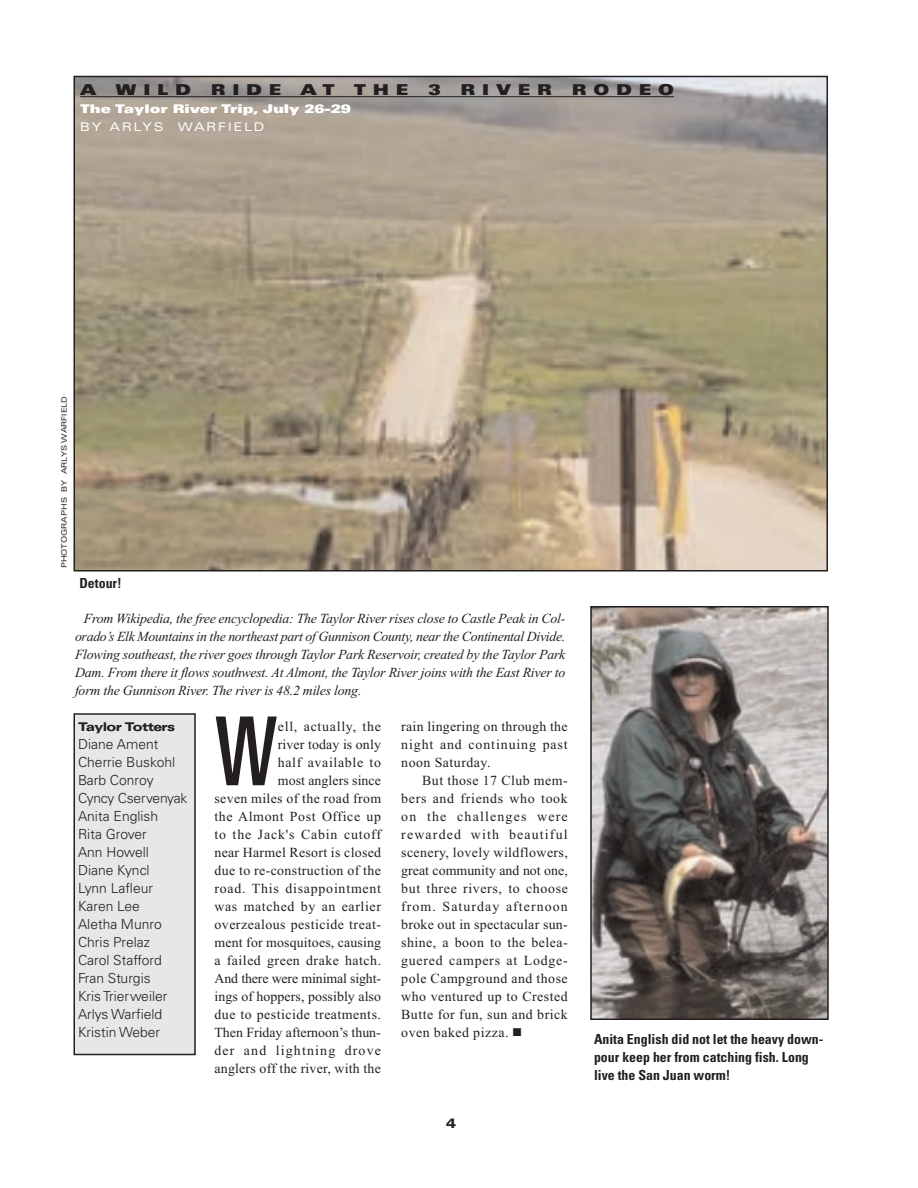
<style>
.page{position:relative;width:918px;height:1188px;background:#fff}
.page>*{position:absolute;margin:0;border:0;box-sizing:border-box;transform-origin:0 0}
.t1{font:ultra-condensed 95.25px "Univers";color:#231f20}
.t2{font:900 expanded 15px "Univers";letter-spacing:.45em;color:#231f20}
.t3{font:13.8px/18px "Times New Roman";letter-spacing:.035em;color:#231f20;text-align:justify}
.t4{font:italic 13.8px/18px "Times New Roman";letter-spacing:-.015em;color:#231f20;text-align:justify}
.t5{font:300 13.8px/18px "Univers";color:#231f20}
.t6{font:700 condensed 13.8px/18px "Univers";color:#231f20}
.t7{font:900 expanded 13.5px "Univers";color:#231f20}
.t8{font:900 expanded 12px "Univers";letter-spacing:-.005em;color:#fff}
.t9{font:expanded 12px "Univers";letter-spacing:.15em;color:#fff}
.t10{font:900 expanded 12px "Univers";letter-spacing:-.05em;color:#231f20}
.t11{font:expanded 7.5px "Univers";color:#231f20}
</style>
<div class="page">
<div style="left:75px;top:715px;width:119px;height:339px;background:#e6e7e9"></div>
<div style="left:74px;top:713px;width:122px;height:342px;border:2px solid #231f20"></div>
<img style="left:593px;top:609px;width:233px;height:408px">
<div style="left:590px;top:606px;width:239px;height:414px;border:2px solid #231f20"></div>
<img style="left:77px;top:79px;width:748px;height:490px">
<hr style="left:80px;top:96px;width:36px;height:1px;background:#231f20">
<hr style="left:116px;top:96px;width:185px;height:1px;background:#231f20">
<svg style="left:301px;top:96px;width:22px;height:1px"></svg>
<hr style="left:323px;top:96px;width:32px;height:1px;background:#231f20">
<hr style="left:354px;top:96px;width:320px;height:1px;background:#231f20">
<p class="t2" style="left:80px;top:81px;width:18px">A</p>
<p class="t2" style="left:116px;top:81px;width:77px">WILD</p>
<p class="t2" style="left:211px;top:81px;width:72px">RIDE</p>
<p class="t2" style="left:301px;top:81px;width:36px">A T</p>
<p class="t2" style="left:354px;top:81px;width:56px">THE</p>
<p class="t2" style="left:428px;top:81px;width:14px">3</p>
<p class="t2" style="left:461px;top:81px;width:93px">RIVER</p>
<p class="t2" style="left:572px;top:81px;width:104px">RODEO</p>
<p class="t8" style="left:80px;top:102px;width:272px">The Taylor River Trip, July 26-29</p>
<p class="t9" style="left:80px;top:120px;width:186px">BY ARLYS WARFIELD</p>
<p class="t11" style="left:60px;top:568px;width:174px;rotate:-90deg">PHOTOGRAPHS BY ARLYS WARFIELD</p>
<p class="t6" style="left:80px;top:574px;width:44px">Detour!</p>
<p class="t4" style="left:75px;top:609px;width:492px;text-indent:9px">From Wikipedia, the free encyclopedia: The Taylor River rises close to Castle Peak in Col&shy;orado’s Elk Mountains in the northeast part of Gunnison County, near the Continental Divide.<br>Flowing southeast, the river goes through Taylor Park Reservoir, created by the Taylor Park Dam. From there it flows southwest. At Almont, the Taylor River joins with the East River to form the Gunnison River. The river is 48.2 miles long.</p>
<p class="t10" style="left:78px;top:720px;width:99px">Taylor Totters</p>
<p class="t5" style="left:78px;top:735px;width:111px">Diane Ament<br>Cherrie Buskohl<br>Barb Conroy<br>Cyncy Cservenyak<br>Anita English<br>Rita Grover<br>Ann Howell<br>Diane Kyncl<br>Lynn Lafleur<br>Karen Lee<br>Aletha Munro<br>Chris Prelaz<br>Carol Stafford<br>Fran Sturgis<br>Kris Trierweiler<br>Arlys Warfield<br>Kristin Weber</p>
<h1 class="t1" style="left:214px;top:697px;width:65px">W</h1>
<p class="t3" style="left:214px;top:717px;width:168px;text-align:right">ell, actually, the<br>river today is only<br>half available to<br>most anglers since<br>seven miles of the road from the Almont Post Office up to the Jack's Cabin cutoff near Harmel Resort is closed due to re-construction of the road. This disappointment was matched by an earlier overzealous pesticide treat&shy;ment for mosquitoes, causing a failed green drake hatch.<br>And there were minimal sight&shy;ings of hoppers, possibly also due to pesticide treatments.<br>Then Friday afternoon’s thun&shy;der and lightning drove anglers off the river, with the</p>
<p class="t3" style="left:401px;top:717px;width:168px">rain lingering on through the night and continuing past noon Saturday.</p>
<p class="t3" style="left:401px;top:771px;width:168px;text-indent:21px">But those 17 Club mem&shy;bers and friends who took on the challenges were rewarded with beautiful scenery, lovely wildflowers, great community and not one, but three rivers, to choose from. Saturday afternoon broke out in spectacular sun&shy;shine, a boon to the belea&shy;guered campers at Lodge&shy;pole Campground and those who ventured up to Crested Butte for fun, sun and brick oven baked pizza.</p>
<p class="t7" style="left:446px;top:1115px;width:11px">4</p>
<p class="t6" style="left:594px;top:1030px;width:231px">Anita English did not let the heavy down&shy;pour keep her from catching fish. Long live the San Juan worm!</p>
</div>
